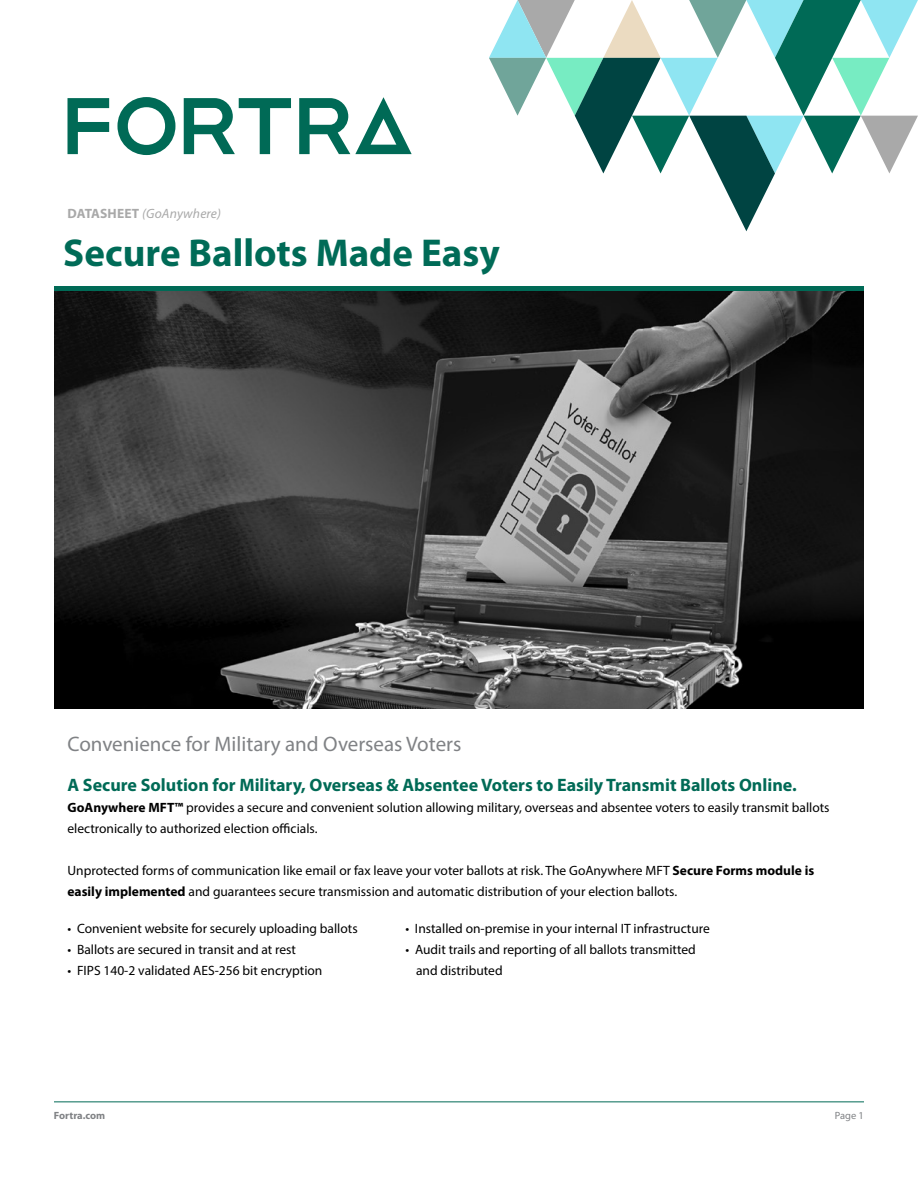
<style>
.page{position:relative;width:918px;height:1188px;background:#fff}
.page>*{position:absolute;margin:0;border:0;box-sizing:border-box;transform-origin:0 0}
.t1{font:700 39px "Myriad Pro";color:#006b57}
.t2{font:21px "Myriad Pro";color:#808285}
.t3{font:700 18px "Myriad Pro";color:#006a56}
.t4{font:13.5px/21px "Myriad Pro";color:#000}
.t5{font:italic 13.5px "Myriad Pro";letter-spacing:.01em;color:#a9a9a9}
.t6{font:700 10.5px "Myriad Pro";color:#808285}
.t7{font:10.5px "Myriad Pro";color:#808285}
.s1{font-weight:700;font-style:normal}
.s2{font-weight:700}
</style>
<div class="page">
<svg style="left:68px;top:98px;width:41px;height:56px"></svg>
<svg style="left:299px;top:97px;width:113px;height:57px"></svg>
<svg style="left:184px;top:98px;width:107px;height:56px"></svg>
<svg style="left:117px;top:97px;width:58px;height:58px"></svg>
<svg style="left:489px;top:0;width:429px;height:231px"></svg>
<hr style="left:54px;top:1101px;width:810px;height:1px;background:#006a56">
<div style="left:54px;top:286px;width:810px;height:5px;background:#006a56"></div>
<img style="left:54px;top:291px;width:810px;height:417px">
<p class="t5" style="left:68px;top:206px;width:155px"><span class="s1">DATASHEET</span> (GoAnywhere)</p>
<h1 class="t1" style="left:63px;top:231px;width:438px">Secure Ballots Made Easy</h1>
<h2 class="t2" style="left:68px;top:731px;width:395px">Convenience for Military and Overseas Voters</h2>
<h3 class="t3" style="left:68px;top:774px;width:731px">A Secure Solution for Military, Overseas &amp; Absentee Voters to Easily Transmit Ballots Online.</h3>
<p class="t4" style="left:68px;top:796px;width:764px"><span class="s2">GoAnywhere MFT™</span> provides a secure and convenient solution allowing military, overseas and absentee voters to easily transmit ballots electronically to authorized election officials.</p>
<p class="t4" style="left:68px;top:859px;width:748px">Unprotected forms of communication like email or fax leave your voter ballots at risk. The GoAnywhere MFT <span class="s2">Secure Forms module is easily implemented</span> and guarantees secure transmission and automatic distribution of your election ballots.</p>
<p class="t4" style="left:68px;top:917px;width:292px">• Convenient website for securely uploading ballots</p>
<p class="t4" style="left:68px;top:938px;width:230px">• Ballots are secured in transit and at rest</p>
<p class="t4" style="left:68px;top:959px;width:256px">• FIPS 140-2 validated AES-256 bit encryption</p>
<p class="t4" style="left:406px;top:917px;width:306px">• Installed on-premise in your internal IT infrastructure</p>
<p class="t4" style="left:416px;top:938px;width:281px;text-indent:-11px">• Audit trails and reporting of all ballots transmitted and distributed</p>
<p class="t6" style="left:54px;top:1109px;width:53px">Fortra.com</p>
<p class="t7" style="left:835px;top:1109px;width:31px">Page 1</p>
</div>
